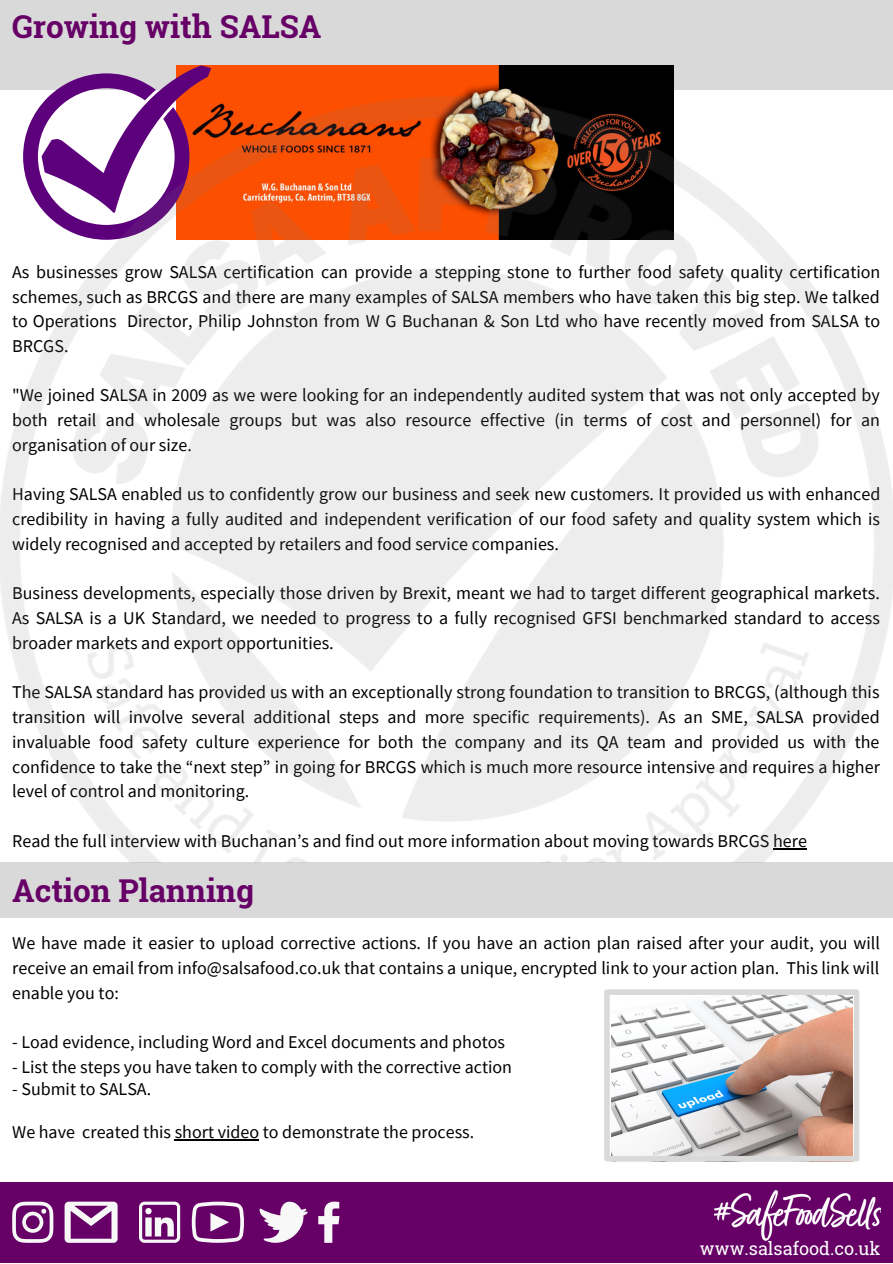
<style>
.page{position:relative;width:893px;height:1264px;background:#fff}
.page>*{position:absolute;margin:0;border:0;box-sizing:border-box;transform-origin:0 0}
.t1{font:700 31.5px "Roboto Slab";color:#606}
.t2{font:18px/24.8px "Source Sans Pro";color:#000;text-align:justify}
.t3{font:18px "Roboto Slab";color:#fff}
</style>
<div class="page">
<div style="left:0;top:0;width:892px;height:90px;background:#d9d9d9"></div>
<div style="left:0;top:862px;width:892px;height:56px;background:#d9d9d9"></div>
<div style="left:0;top:1181px;width:892px;height:81px;background:#606"></div>
<svg style="left:604px;top:989px;width:255px;height:172px"></svg>
<img style="left:211px;top:65px;width:462px;height:24px">
<svg style="left:58px;top:65px;width:153px;height:24px"></svg>
<img style="left:714px;top:1190px;width:166px;height:50px">
<svg style="left:318px;top:1201px;width:21px;height:42px"></svg>
<svg style="left:259px;top:1201px;width:48px;height:42px"></svg>
<svg style="left:192px;top:1201px;width:52px;height:42px"></svg>
<svg style="left:139px;top:1201px;width:41px;height:42px"></svg>
<svg style="left:64px;top:1201px;width:54px;height:42px"></svg>
<svg style="left:12px;top:1201px;width:41px;height:42px"></svg>
<img style="left:1px;top:89px;width:891px;height:774px">
<hr style="left:175px;top:1139px;width:84px;height:1px;background:#000">
<p class="t1" style="left:12px;top:5px;width:311px">Growing with SALSA</p>
<p class="t2" style="left:12px;top:259px;width:869px">As businesses grow SALSA certification can provide a stepping stone to further food safety quality certification schemes, such as BRCGS and there are many examples of SALSA members who have taken this big step. We talked to Operations Director, Philip Johnston from W G Buchanan &amp; Son Ltd who have recently moved from SALSA to BRCGS.</p>
<p class="t2" style="left:12px;top:383px;width:869px">"We joined SALSA in 2009 as we were looking for an independently audited system that was not only accepted by both retail and wholesale groups but was also resource effective (in terms of cost and personnel) for an organisation of our size.</p>
<p class="t2" style="left:12px;top:481px;width:869px">Having SALSA enabled us to confidently grow our business and seek new customers. It provided us with enhanced credibility in having a fully audited and independent verification of our food safety and quality system which is widely recognised and accepted by retailers and food service companies.</p>
<p class="t2" style="left:12px;top:580px;width:869px">Business developments, especially those driven by Brexit, meant we had to target different geographical markets.<br>As SALSA is a UK Standard, we needed to progress to a fully recognised GFSI benchmarked standard to access broader markets and export opportunities.</p>
<p class="t2" style="left:12px;top:679px;width:869px">The SALSA standard has provided us with an exceptionally strong foundation to transition to BRCGS, (although this transition will involve several additional steps and more specific requirements). As an SME, SALSA provided invaluable food safety culture experience for both the company and its QA team and provided us with the confidence to take the “next step” in going for BRCGS which is much more resource intensive and requires a higher level of control and monitoring.</p>
<p class="t2" style="left:12px;top:828px;width:796px">Read the full interview with Buchanan’s and find out more information about moving towards BRCGS here</p>
<p class="t1" style="left:12px;top:869px;width:243px">Action Planning</p>
<p class="t2" style="left:12px;top:930px;width:869px">We have made it easier to upload corrective actions. If you have an action plan raised after your audit, you will receive an email from info@salsafood.co.uk that contains a unique, encrypted link to your action plan. This link will enable you to:</p>
<p class="t2" style="left:12px;top:1029px;width:494px">- Load evidence, including Word and Excel documents and photos</p>
<p class="t2" style="left:12px;top:1053px;width:501px">- List the steps you have taken to comply with the corrective action</p>
<p class="t2" style="left:12px;top:1076px;width:140px">- Submit to SALSA.</p>
<p class="t2" style="left:12px;top:1119px;width:463px">We have created this short video to demonstrate the process.</p>
<p class="t3" style="left:682px;top:1230px;width:182px">www.salsafood.co.uk</p>
<p class="t3" style="left:700px;top:1235px;width:182px">www.salsafood.co.uk</p>
</div>
